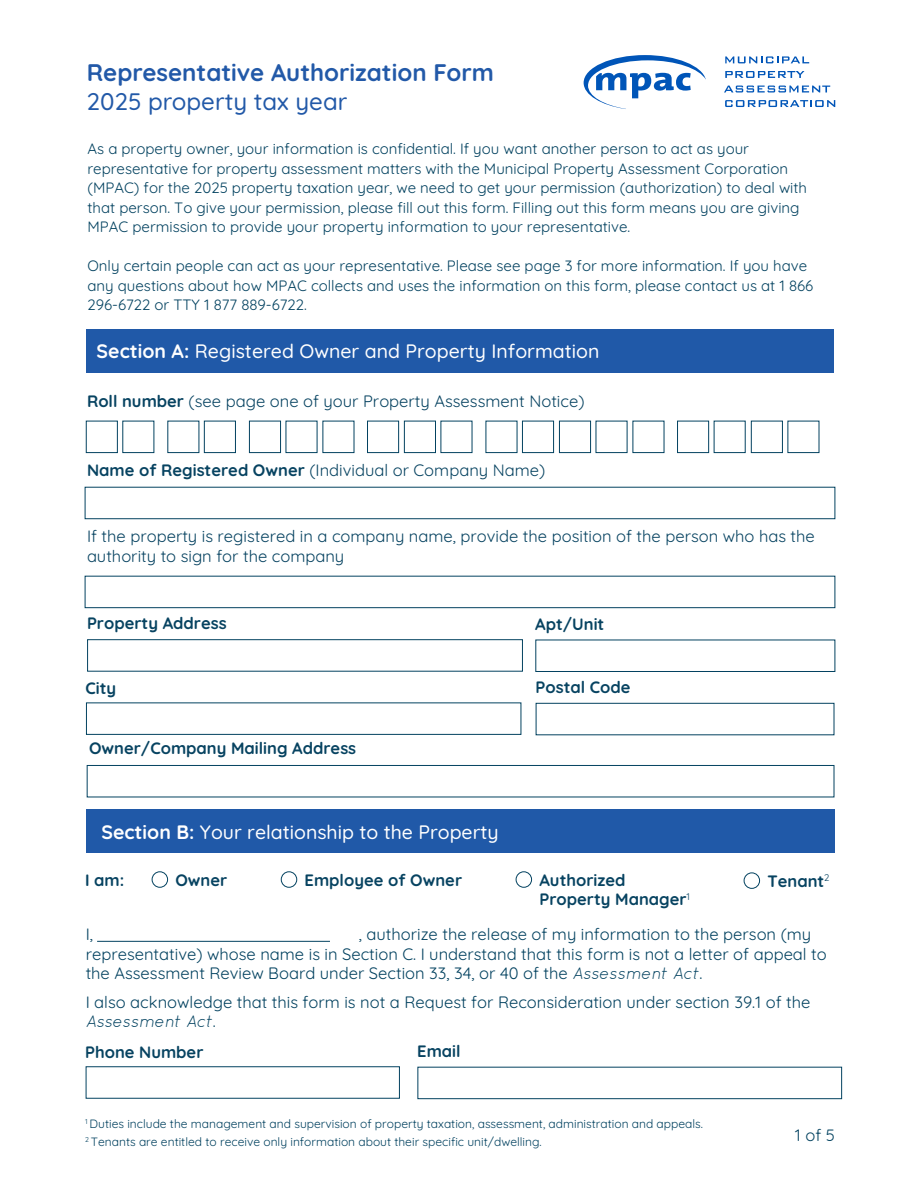
<style>
.page{position:relative;width:918px;height:1188px;background:#fff}
.page>*{position:absolute;margin:0;border:0;box-sizing:border-box;transform-origin:0 0}
.t1{font:700 24px "Quicksand";color:#2259a8}
.t2{font:500 24px "Quicksand";color:#2259a8}
.t3{font:500 19.5px "Quicksand";color:#fff}
.t4{font:16.5px/19.5px "Quicksand";color:#034260}
.t5{font:16.5px/19.8px "Quicksand";color:#074361}
.t6{font:700 16.5px/19.8px "Quicksand";color:#074361}
.t7{font:15px/19.5px "Quicksand";color:#034260}
.t8{font:12px/18px "Quicksand";color:#034260}
.s1{font-weight:700}
.s2{font-style:italic}
</style>
<div class="page">
<div style="left:87px;top:329px;width:747px;height:44px;background:#2059a8"></div>
<div style="left:86px;top:421px;width:32px;height:32px;border:1px solid #034260"></div>
<div style="left:204px;top:421px;width:32px;height:32px;border:1px solid #034260"></div>
<div style="left:249px;top:421px;width:32px;height:32px;border:1px solid #034260"></div>
<div style="left:367px;top:421px;width:32px;height:32px;border:1px solid #034260"></div>
<div style="left:404px;top:421px;width:32px;height:32px;border:1px solid #034260"></div>
<div style="left:522px;top:421px;width:32px;height:32px;border:1px solid #034260"></div>
<div style="left:559px;top:421px;width:32px;height:32px;border:1px solid #034260"></div>
<div style="left:677px;top:421px;width:32px;height:32px;border:1px solid #034260"></div>
<div style="left:751px;top:421px;width:32px;height:32px;border:1px solid #034260"></div>
<div style="left:85px;top:487px;width:750px;height:32px;border:1px solid #034260"></div>
<div style="left:85px;top:576px;width:750px;height:32px;border:1px solid #034260"></div>
<div style="left:87px;top:639px;width:436px;height:33px;border:1px solid #034260"></div>
<div style="left:86px;top:703px;width:435px;height:32px;border:1px solid #034260"></div>
<svg style="left:584px;top:55px;width:122px;height:54px"></svg>
<svg style="left:725px;top:56px;width:84px;height:7px"></svg>
<svg style="left:725px;top:71px;width:79px;height:7px"></svg>
<svg style="left:724px;top:86px;width:106px;height:6px"></svg>
<svg style="left:725px;top:100px;width:110px;height:7px"></svg>
<div style="left:86px;top:810px;width:749px;height:43px;background:#2059a8"></div>
<div style="left:535px;top:640px;width:300px;height:32px;border:1px solid #034260"></div>
<div style="left:536px;top:703px;width:298px;height:32px;border:1px solid #034260"></div>
<div style="left:87px;top:765px;width:747px;height:32px;border:1px solid #034260"></div>
<div style="left:152px;top:871px;width:16px;height:17px;border:1px solid #034260;border-radius:50%"></div>
<div style="left:281px;top:871px;width:16px;height:17px;border:1px solid #034260;border-radius:50%"></div>
<div style="left:516px;top:871px;width:16px;height:17px;border:1px solid #034260;border-radius:50%"></div>
<div style="left:744px;top:873px;width:16px;height:16px;border:1px solid #034260;border-radius:50%"></div>
<div style="left:417px;top:1067px;width:425px;height:32px;border:1px solid #034260"></div>
<hr style="left:97px;top:941px;width:233px;height:1px;background:#034260">
<h1 class="t1" style="left:87px;top:54px;width:409px">Representative Authorization Form</h1>
<h1 class="t2" style="left:87px;top:82px;width:262px">2025 property tax year</h1>
<p class="t7" style="left:87px;top:138px;width:721px">As a property owner, your information is confidential. If you want another person to act as your representative for property assessment matters with the Municipal Property Assessment Corporation (MPAC) for the 2025 property taxation year, we need to get your permission (authorization) to deal with that person. To give your permission, please fill out this form. Filling out this form means you are giving MPAC permission to provide your property information to your representative.</p>
<p class="t7" style="left:87px;top:255px;width:727px">Only certain people can act as your representative. Please see page 3 for more information. If you have any questions about how MPAC collects and uses the information on this form, please contact us at 1 866<br>296-6722 or TTY 1 877 889-6722.</p>
<h2 class="t3" style="left:97px;top:336px;width:504px"><span class="s1">Section A:</span> Registered Owner and Property Information</h2>
<p class="t5" style="left:87px;top:389px;width:499px"><span class="s1">Roll number</span> (see page one of your Property Assessment Notice)</p>
<p class="t5" style="left:87px;top:458px;width:460px"><span class="s1">Name of Registered Owner</span> (Individual or Company Name)</p>
<p class="t5" style="left:87px;top:525px;width:729px">If the property is registered in a company name, provide the position of the person who has the authority to sign for the company</p>
<p class="t6" style="left:87px;top:612px;width:141px">Property Address</p>
<p class="t6" style="left:85px;top:676px;width:32px">City</p>
<p class="t6" style="left:89px;top:737px;width:269px">Owner/Company Mailing Address</p>
<h2 class="t3" style="left:101px;top:817px;width:399px"><span class="s1">Section B:</span> Your relationship to the Property</h2>
<p class="t6" style="left:535px;top:612px;width:71px">Apt/Unit</p>
<p class="t6" style="left:536px;top:676px;width:97px">Postal Code</p>
<p class="t6" style="left:85px;top:868px;width:41px">I am:</p>
<p class="t6" style="left:175px;top:868px;width:53px">Owner</p>
<p class="t6" style="left:305px;top:868px;width:159px">Employee of Owner</p>
<p class="t6" style="left:539px;top:868px;width:152px">Authorized<br>Property Manager<sup>1</sup></p>
<p class="t6" style="left:767px;top:869px;width:64px">Tenant<sup>2</sup></p>
<p class="t4" style="left:86px;top:923px;width:743px;text-indent:273px">, authorize the release of my information to the person (my representative) whose name is in Section C. I understand that this form is not a letter of appeal to the Assessment Review Board under Section 33, 34, or 40 of the <span class="s2">Assessment Act</span>.</p>
<p class="t4" style="left:86px;top:990px;width:726px">I also acknowledge that this form is not a Request for Reconsideration under section 39.1 of the<br><span class="s2">Assessment Act</span>.</p>
<p class="t6" style="left:85px;top:1040px;width:120px">Phone Number</p>
<p class="t6" style="left:417px;top:1039px;width:45px">Email</p>
<p class="t4" style="left:86px;top:923px;width:9px">I,</p>
<p class="t8" style="left:85px;top:1113px;width:619px"><sup>1</sup> Duties include the management and supervision of property taxation, assessment, administration and appeals.<br><sup>2</sup> Tenants are entitled to receive only information about their specific unit/dwelling.</p>
<p class="t4" style="left:795px;top:1123px;width:42px">1 of 5</p>
</div>
